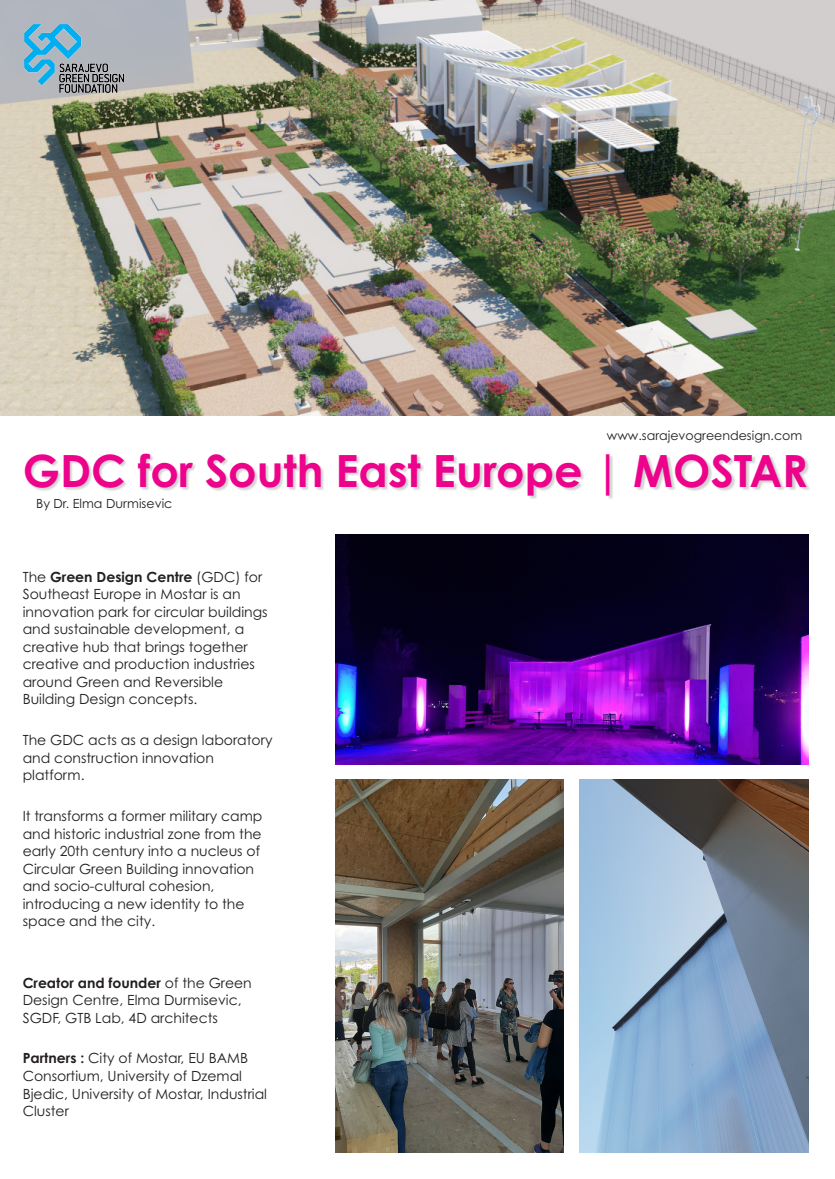
<style>
.page{position:relative;width:835px;height:1179px;background:#fff}
.page>*{position:absolute;margin:0;border:0;box-sizing:border-box;transform-origin:0 0}
.t1{font:700 44.45px "Century Gothic Pro";color:#ed028c}
.t2{font:14px/17.5px "Century Gothic Pro";color:#231f20}
.t3{font:12.6px "Century Gothic Pro";color:#231f20}
.s1{font-weight:700}
</style>
<div class="page">
<div style="left:25px;top:454px;width:785px;height:45px;background:#231f20;opacity:.2"></div>
<img style="left:0;top:0;width:834px;height:416px">
<img style="left:23px;top:23px;width:101px;height:70px">
<img style="left:335px;top:779px;width:229px;height:373px">
<img style="left:579px;top:779px;width:228px;height:373px">
<img style="left:335px;top:534px;width:472px;height:230px">
<p class="t3" style="left:607px;top:428px;width:197px">www.sarajevogreendesign.com</p>
<p class="t1" style="left:23px;top:443px;width:786px">GDC for South East Europe | MOSTAR</p>
<p class="t3" style="left:36px;top:496px;width:138px">By Dr. Elma Durmisevic</p>
<p class="t2" style="left:23px;top:567px;width:246px">The <span class="s1">Green Design Centre</span> (GDC) for<br>Southeast Europe in Mostar is an innovation park for circular buildings and sustainable development, a creative hub that brings together creative and production industries around Green and Reversible<br>Building Design concepts.</p>
<p class="t2" style="left:23px;top:731px;width:251px">The GDC acts as a design laboratory and construction innovation platform.</p>
<p class="t2" style="left:23px;top:807px;width:241px">It transforms a former military camp and historic industrial zone from the early 20th century into a nucleus of<br>Circular Green Building innovation and socio-cultural cohesion, introducing a new identity to the space and the city.</p>
<p class="t2" style="left:23px;top:973px;width:230px"><span class="s1">Creator and founder</span> of the Green<br>Design Centre, Elma Durmisevic,<br>SGDF, GTB Lab, 4D architects</p>
<p class="t2" style="left:23px;top:1049px;width:246px"><span class="s1">Partners :</span> City of Mostar, EU BAMB<br>Consortium, University of Dzemal<br>Bjedic, University of Mostar, Industrial<br>Cluster</p>
</div>
